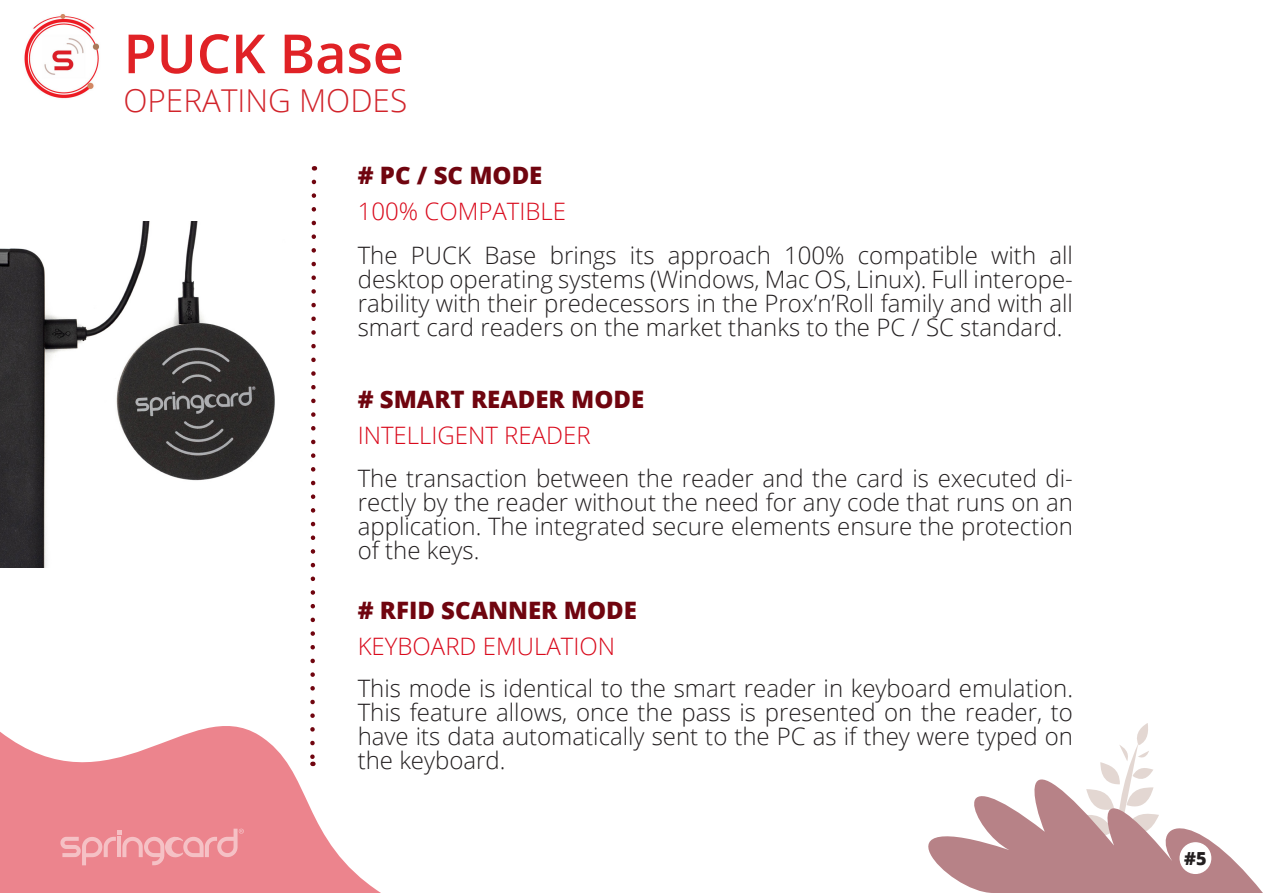
<style>
.page{position:relative;width:1263px;height:893px;background:#fff}
.page>*{position:absolute;margin:0;border:0;box-sizing:border-box;transform-origin:0 0}
.t1{font:600 54px "Open Sans";color:#e02226}
.t2{font:300 31.5px "Open Sans";color:#d1232a}
.t3{font:300 24px/24px "Open Sans";color:#231f20;text-align:justify}
.t4{font:300 24px "Open Sans";color:#d90a1c}
.t5{font:800 24px "Open Sans";color:#70050f}
.t6{font:800 18px "Open Sans";color:#231f20}
</style>
<div class="page">
<svg style="left:310px;top:179px;width:7px;height:539px"></svg>
<img style="left:24px;top:14px;width:75px;height:85px">
<svg style="left:0;top:726px;width:381px;height:167px;fill:#ec848d"></svg>
<svg style="left:928px;top:723px;width:335px;height:170px"></svg>
<svg style="left:60px;top:829px;width:184px;height:36px"></svg>
<div style="left:1180px;top:843px;width:30px;height:30px;background:#fff;border-radius:50%"></div>
<div style="left:1179px;top:842px;width:32px;height:32px;border:2px solid #fff;border-radius:50%"></div>
<img style="left:0;top:221px;width:275px;height:347px">
<p class="t1" style="left:123px;top:17px;width:282px">PUCK Base</p>
<p class="t2" style="left:123px;top:79px;width:285px">OPERATING MODES</p>
<p class="t5" style="left:358px;top:157px;width:186px"># PC / SC MODE</p>
<p class="t4" style="left:358px;top:195px;width:210px">100% COMPATIBLE</p>
<p class="t3" style="left:358px;top:243px;width:717px">The PUCK Base brings its approach 100% compatible with all desktop operating systems (Windows, Mac OS, Linux). Full interope&shy;rability with their predecessors in the Prox’n’Roll family and with all smart card readers on the market thanks to the PC / SC standard.</p>
<p class="t5" style="left:358px;top:381px;width:288px"># SMART READER MODE</p>
<p class="t4" style="left:358px;top:419px;width:234px">INTELLIGENT READER</p>
<p class="t3" style="left:358px;top:466px;width:717px">The transaction between the reader and the card is executed di&shy;rectly by the reader without the need for any code that runs on an application. The integrated secure elements ensure the protection of the keys.</p>
<p class="t5" style="left:358px;top:592px;width:281px"># RFID SCANNER MODE</p>
<p class="t4" style="left:358px;top:630px;width:259px">KEYBOARD EMULATION</p>
<p class="t3" style="left:358px;top:676px;width:717px">This mode is identical to the smart reader in keyboard emulation.<br>This feature allows, once the pass is presented on the reader, to have its data automatically sent to the PC as if they were typed on the keyboard.</p>
<p class="t6" style="left:1184px;top:845px;width:24px">#5</p>
</div>
